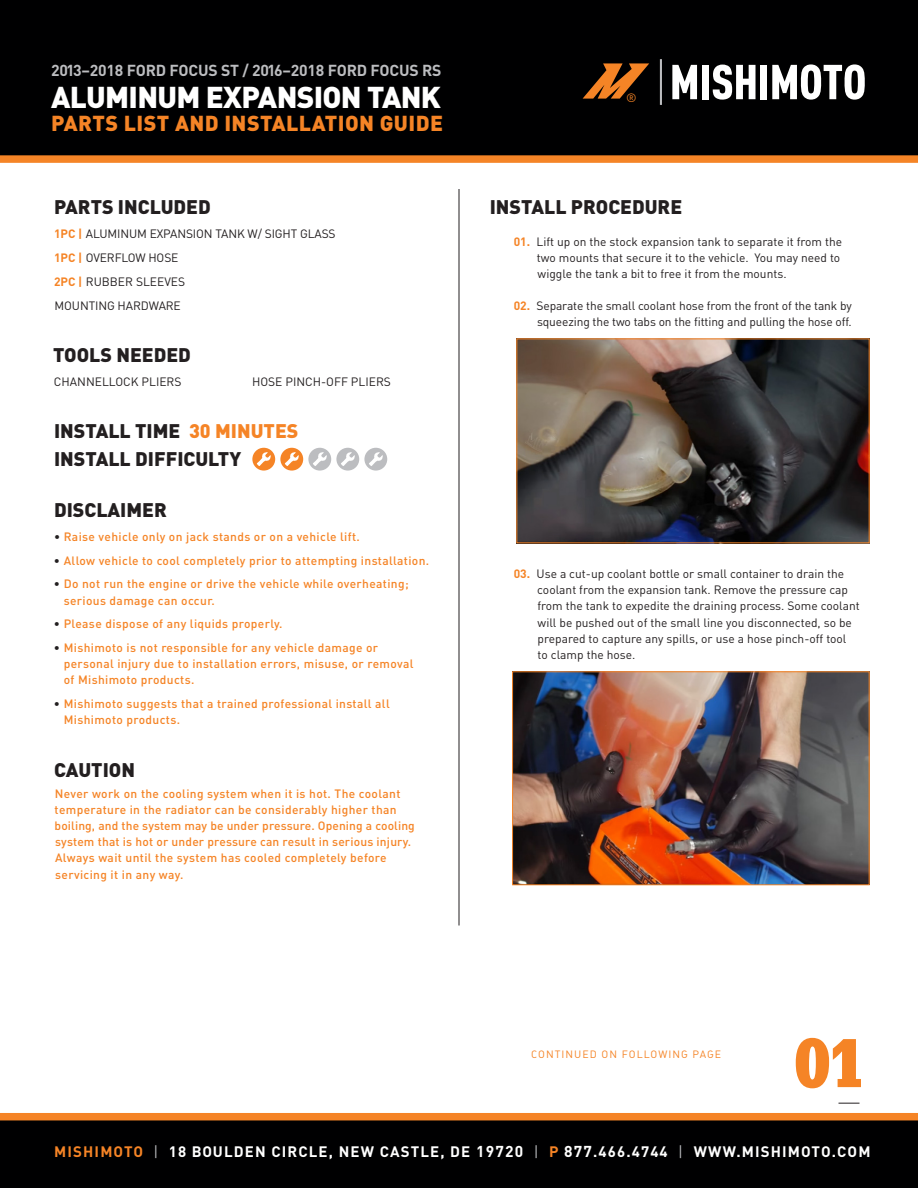
<style>
.page{position:relative;width:918px;height:1188px;background:#fff}
.page>*{position:absolute;margin:0;border:0;box-sizing:border-box;transform-origin:0 0}
.t1{font:72px "URW Egyptienne T Bold Extr Narr";color:#f58426}
.t2{font:900 29.85px "DIN";letter-spacing:-.025em;color:#fff}
.t3{font:900 21.45px "DIN";letter-spacing:.02em;color:#f58426}
.SECTION_TITLE{font:900 19.5px "DIN";color:#231f20}
.t4{font:700 15.75px "DIN";letter-spacing:-.01em;color:#bcbdc0}
.t5{font:700 15px "DIN";letter-spacing:.075em;color:#fff}
.SECTION_TITLE-2{font:500 12px/16.2px "DIN";letter-spacing:.03em;color:#f58426}
.Sub_Header_Note{font:12px/16.2px "DIN";color:#231f20}
.SECTION_TITLE-3{font:12px "DIN";letter-spacing:-.01em;color:#231f20}
.Sub_Header_Note-2{font:12px "DIN";color:#f58426}
.t6{font:10.5px "DIN Regular Alternate";letter-spacing:.1em;color:#f58426}
.s1{font-weight:700;color:#f58426}
.s2{color:#f58426}
.s3{color:#231f20}
.s4{font-weight:400;color:#bcbdc0}
.s5{font-size:15.6px}
</style>
<div class="page">
<svg style="left:0;top:1113px;width:918px;height:75px;background:#180d04"></svg>
<div style="left:0;top:0;width:918px;height:163px;background:#000001"></div>
<svg style="left:672px;top:65px;width:25px;height:34px"></svg>
<div style="left:702px;top:65px;width:7px;height:34px;background:#fff"></div>
<svg style="left:713px;top:65px;width:43px;height:35px"></svg>
<div style="left:760px;top:65px;width:7px;height:34px;background:#fff"></div>
<svg style="left:772px;top:64px;width:93px;height:36px"></svg>
<svg style="left:583px;top:63px;width:66px;height:36px;background:#723d12"></svg>
<hr style="left:660px;top:59px;width:2px;height:46px;background:#bcbdc0">
<svg style="left:839px;top:1103px;width:21px;height:1px"></svg>
<svg style="left:252px;top:448px;width:135px;height:23px"></svg>
<hr style="left:459px;top:189px;width:1px;height:737px;background:#231f20">
<img style="left:519px;top:341px;width:348px;height:200px">
<img style="left:514px;top:674px;width:353px;height:209px">
<div style="left:512px;top:672px;width:357px;height:213px;border:1px solid #f58426"></div>
<p class="t4" style="left:51px;top:60px;width:392px">2013–2018 FORD FOCUS ST / 2016–2018 FORD FOCUS RS</p>
<p class="t2" style="left:51px;top:77px;width:391px">ALUMINUM EXPANSION TANK</p>
<p class="t3" style="left:51px;top:109px;width:394px">PARTS LIST AND INSTALLATION GUIDE</p>
<p class="SECTION_TITLE" style="left:54px;top:194px;width:158px">PARTS INCLUDED</p>
<p class="SECTION_TITLE-3" style="left:54px;top:226px;width:283px"><span class="s1">1PC |</span> ALUMINUM EXPANSION TANK W/ SIGHT GLASS</p>
<p class="SECTION_TITLE-3" style="left:54px;top:250px;width:126px"><span class="s1">1PC |</span> OVERFLOW HOSE</p>
<p class="SECTION_TITLE-3" style="left:54px;top:274px;width:133px"><span class="s1">2PC |</span> RUBBER SLEEVES</p>
<p class="SECTION_TITLE-3" style="left:55px;top:298px;width:128px">MOUNTING HARDWARE</p>
<p class="SECTION_TITLE" style="left:53px;top:341px;width:139px">TOOLS NEEDED</p>
<p class="SECTION_TITLE-3" style="left:54px;top:374px;width:129px">CHANNELLOCK PLIERS</p>
<p class="SECTION_TITLE-3" style="left:252px;top:374px;width:140px">HOSE PINCH-OFF PLIERS</p>
<p class="SECTION_TITLE" style="left:54px;top:418px;width:246px">INSTALL TIME <span class="s2">30 MINUTES</span></p>
<p class="SECTION_TITLE" style="left:54px;top:446px;width:189px">INSTALL DIFFICULTY</p>
<p class="SECTION_TITLE" style="left:54px;top:497px;width:114px">DISCLAIMER</p>
<p class="SECTION_TITLE-2" style="left:54px;top:528px;width:307px"><span class="s3">•</span> Raise vehicle only on jack stands or on a vehicle lift.</p>
<p class="SECTION_TITLE-2" style="left:54px;top:552px;width:377px"><span class="s3">•</span> Allow vehicle to cool completely prior to attempting installation.</p>
<p class="SECTION_TITLE-2" style="left:64px;top:576px;width:346px;text-indent:-10px"><span class="s3">•</span> Do not run the engine or drive the vehicle while overheating; serious damage can occur.</p>
<p class="SECTION_TITLE-2" style="left:54px;top:615px;width:230px"><span class="s3">•</span> Please dispose of any liquids properly.</p>
<p class="SECTION_TITLE-2" style="left:64px;top:639px;width:351px;text-indent:-10px"><span class="s3">•</span> Mishimoto is not responsible for any vehicle damage or personal injury due to installation errors, misuse, or removal of Mishimoto products.</p>
<p class="SECTION_TITLE-2" style="left:64px;top:695px;width:328px;text-indent:-10px"><span class="s3">•</span> Mishimoto suggests that a trained professional install all<br>Mishimoto products.</p>
<p class="SECTION_TITLE" style="left:54px;top:757px;width:83px">CAUTION</p>
<p class="SECTION_TITLE-2" style="left:55px;top:785px;width:362px">Never work on the cooling system when it is hot. The coolant temperature in the radiator can be considerably higher than boiling, and the system may be under pressure. Opening a cooling system that is hot or under pressure can result in serious injury.<br>Always wait until the system has cooled completely before servicing it in any way.</p>
<p class="Sub_Header_Note-2" style="left:626px;top:90px;width:12px">®</p>
<p class="SECTION_TITLE" style="left:490px;top:194px;width:194px">INSTALL PROCEDURE</p>
<p class="Sub_Header_Note" style="left:537px;top:233px;width:307px;text-indent:-23px"><span class="s1">01.</span> Lift up on the stock expansion tank to separate it from the two mounts that secure it to the vehicle. You may need to wiggle the tank a bit to free it from the mounts.</p>
<p class="Sub_Header_Note" style="left:514px;top:297px;width:340px;text-align:right"><span class="s1">02.</span> Separate the small coolant hose from the front of the tank by squeezing the two tabs on the fitting and pulling the hose off.</p>
<p class="Sub_Header_Note" style="left:537px;top:565px;width:324px;text-indent:-24px"><span class="s1">03.</span> Use a cut-up coolant bottle or small container to drain the coolant from the expansion tank. Remove the pressure cap from the tank to expedite the draining process. Some coolant will be pushed out of the small line you disconnected, so be prepared to capture any spills, or use a hose pinch-off tool<br>to clamp the hose.</p>
<p class="t6" style="left:531px;top:1047px;width:191px">CONTINUED ON FOLLOWING PAGE</p>
<p class="t1" style="left:794px;top:1020px;width:72px">01</p>
<p class="t5" style="left:54px;top:1142px;width:818px"><span class="s2">MISHIMOTO</span> <span class="s4">|</span> 18 BOULDEN CIRCLE, NEW CASTLE, DE <span class="s5">19720</span> <span class="s4">|</span> <span class="s2">P</span> <span class="s5">877</span>.466.4744 <span class="s4">|</span> WWW.MISHIMOTO.COM</p>
</div>
